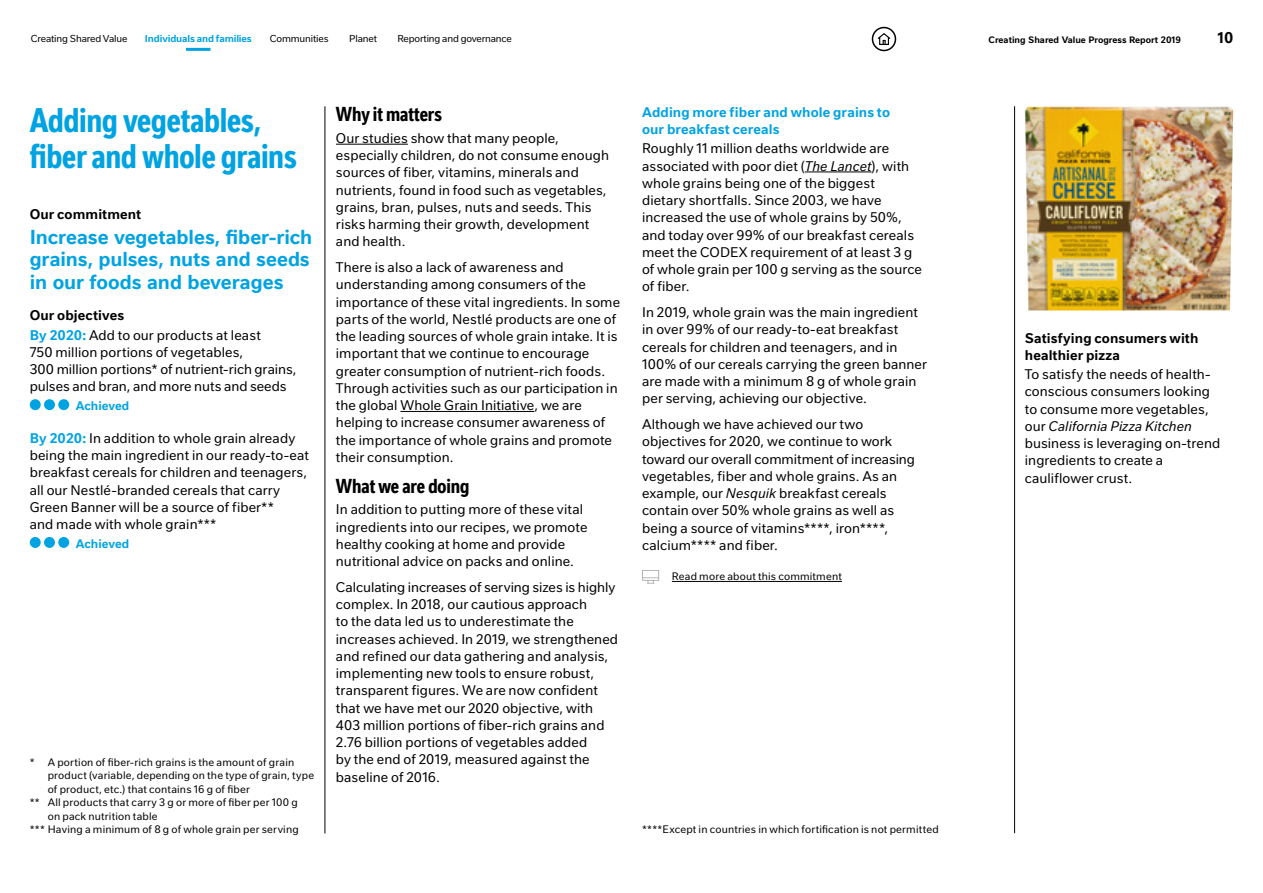
<style>
.page{position:relative;width:1263px;height:893px;background:#fff}
.page>*{position:absolute;margin:0;border:0;box-sizing:border-box;transform-origin:0 0}
.Heading_1_-_colour_a{font:700 condensed 33px/36px "Nestle Text";letter-spacing:-.005em;color:#00a3e2}
.t1{font:700 19.5px/22.5px "Nestle Text";letter-spacing:-.005em;color:#00a3e2}
.Heading_2_-_colour_a{font:700 condensed 19.5px "Nestle Text";letter-spacing:-.005em;color:#000}
.t2{font:700 15px "Nestle Text";color:#000}
.Body_copy{font:13.5px/17.2px "Nestle Text";letter-spacing:.005em;color:#000}
.Heading_3_-_colour_a{font:700 13.5px/17.2px "Nestle Text";letter-spacing:.01em;color:#000}
.Heading_3_-_colour_a-2{font:700 13.5px/17.2px "Nestle Text";letter-spacing:.01em;color:#00a3e2}
.Our_objectives___col{font:700 13.5px "Nestle Text";letter-spacing:.01em;color:#000}
.t3{font:700 12px "Nestle Text";color:#00a3e2}
.Read_more{font:10.5px/13.5px "Nestle Text";letter-spacing:.015em;color:#000}
.t4{font:9.75px "Nestle Text";letter-spacing:-.015em;color:#000}
.t5{font:700 9.75px "Nestle Text";letter-spacing:-.015em;color:#00a3e2}
.t6{font:700 9px "Nestle Text";color:#000}
.s1{font-style:italic}
.s2{font-weight:700;color:#00a3e2}
</style>
<div class="page">
<div style="left:30px;top:399px;width:11px;height:11px;background:#00a3e2;border-radius:50%"></div>
<div style="left:44px;top:399px;width:11px;height:11px;background:#00a3e2;border-radius:50%"></div>
<div style="left:59px;top:400px;width:9px;height:9px;background:#00a3e2;border-radius:50%"></div>
<div style="left:58px;top:399px;width:11px;height:11px;border:2px solid #00a3e2;border-radius:50%"></div>
<div style="left:30px;top:537px;width:11px;height:11px;background:#00a3e2;border-radius:50%"></div>
<div style="left:44px;top:537px;width:11px;height:11px;background:#00a3e2;border-radius:50%"></div>
<div style="left:59px;top:538px;width:9px;height:9px;background:#00a3e2;border-radius:50%"></div>
<div style="left:58px;top:537px;width:11px;height:11px;border:2px solid #00a3e2;border-radius:50%"></div>
<hr style="left:325px;top:106px;width:1px;height:727px;background:#000">
<img style="left:1025px;top:107px;width:208px;height:203px">
<hr style="left:1014px;top:106px;width:1px;height:727px;background:#000">
<hr style="left:336px;top:144px;width:72px;height:1px;background:#000">
<hr style="left:400px;top:411px;width:134px;height:1px;background:#000">
<hr style="left:805px;top:172px;width:67px;height:1px;background:#000">
<hr style="left:672px;top:581px;width:170px;height:1px;background:#000">
<svg style="left:642px;top:570px;width:17px;height:14px"></svg>
<div style="left:872px;top:27px;width:24px;height:24px;border:2px solid #000;border-radius:50%"></div>
<svg style="left:877px;top:33px;width:14px;height:12px"></svg>
<hr style="left:186px;top:48px;width:24px;height:3px;background:#00a3e2">
<p class="t4" style="left:31px;top:32px;width:98px">Creating Shared Value</p>
<p class="t5" style="left:145px;top:32px;width:108px">Individuals and families</p>
<p class="t4" style="left:270px;top:32px;width:60px">Communities</p>
<p class="t4" style="left:349px;top:32px;width:29px">Planet</p>
<p class="t4" style="left:397px;top:32px;width:116px">Reporting and governance</p>
<p class="t6" style="left:988px;top:33px;width:194px">Creating Shared Value Progress Report 2019</p>
<p class="t2" style="left:1217px;top:26px;width:17px">10</p>
<p class="Heading_3_-_colour_a-2" style="left:642px;top:102px;width:249px">Adding more fiber and whole grains to our breakfast cereals</p>
<p class="Body_copy" style="left:642px;top:139px;width:281px">Roughly 11 million deaths worldwide are associated with poor diet (<span class="s1">The Lancet</span>), with whole grains being one of the biggest dietary shortfalls. Since 2003, we have increased the use of whole grains by 50%, and today over 99% of our breakfast cereals meet the CODEX requirement of at least 3 g of whole grain per 100 g serving as the source of fiber.</p>
<p class="Body_copy" style="left:642px;top:303px;width:286px">In 2019, whole grain was the main ingredient in over 99% of our ready-to-eat breakfast cereals for children and teenagers, and in 100% of our cereals carrying the green banner are made with a minimum 8 g of whole grain per serving, achieving our objective.</p>
<p class="Body_copy" style="left:642px;top:415px;width:274px">Although we have achieved our two objectives for 2020, we continue to work toward our overall commitment of increasing vegetables, fiber and whole grains. As an example, our <span class="s1">Nesquik</span> breakfast cereals contain over 50% whole grains as well as being a source of vitamins****, iron****, calcium**** and fiber.</p>
<p class="Read_more" style="left:672px;top:569px;width:172px">Read more about this commitment</p>
<p class="Heading_2_-_colour_a" style="left:336px;top:100px;width:107px">Why it matters</p>
<p class="Body_copy" style="left:336px;top:129px;width:275px">Our studies show that many people, especially children, do not consume enough sources of fiber, vitamins, minerals and nutrients, found in food such as vegetables, grains, bran, pulses, nuts and seeds. This risks harming their growth, development and health.</p>
<p class="Body_copy" style="left:336px;top:258px;width:286px">There is also a lack of awareness and understanding among consumers of the importance of these vital ingredients. In some parts of the world, Nestlé products are one of the leading sources of whole grain intake. It is important that we continue to encourage greater consumption of nutrient-rich foods.<br>Through activities such as our participation in the global Whole Grain Initiative, we are helping to increase consumer awareness of the importance of whole grains and promote their consumption.</p>
<p class="Heading_2_-_colour_a" style="left:336px;top:471px;width:135px">What we are doing</p>
<p class="Body_copy" style="left:336px;top:500px;width:253px">In addition to putting more of these vital ingredients into our recipes, we promote healthy cooking at home and provide nutritional advice on packs and online.</p>
<p class="Body_copy" style="left:336px;top:578px;width:284px">Calculating increases of serving sizes is highly complex. In 2018, our cautious approach<br>to the data led us to underestimate the increases achieved. In 2019, we strengthened and refined our data gathering and analysis, implementing new tools to ensure robust, transparent figures. We are now confident that we have met our 2020 objective, with 403 million portions of fiber-rich grains and 2.76 billion portions of vegetables added<br>by the end of 2019, measured against the baseline of 2016.</p>
<p class="Heading_1_-_colour_a" style="left:30px;top:100px;width:268px">Adding vegetables, fiber and whole grains</p>
<p class="Heading_3_-_colour_a" style="left:30px;top:205px;width:113px">Our commitment</p>
<p class="t1" style="left:30px;top:224px;width:284px">Increase vegetables, fiber-rich grains, pulses, nuts and seeds in our foods and beverages</p>
<p class="Our_objectives___col" style="left:30px;top:305px;width:96px">Our objectives</p>
<p class="Body_copy" style="left:30px;top:325px;width:268px"><span class="s2">By 2020:</span> Add to our products at least<br>750 million portions of vegetables,<br>300 million portions* of nutrient-rich grains, pulses and bran, and more nuts and seeds</p>
<p class="t3" style="left:76px;top:397px;width:55px">Achieved</p>
<p class="Body_copy" style="left:30px;top:429px;width:281px"><span class="s2">By 2020:</span> In addition to whole grain already being the main ingredient in our ready-to-eat breakfast cereals for children and teenagers, all our Nestlé-branded cereals that carry Green Banner will be a source of fiber**<br>and made with whole grain***</p>
<p class="t3" style="left:76px;top:535px;width:55px">Achieved</p>
<p class="Read_more" style="left:48px;top:755px;width:268px;text-indent:-18px">* A portion of fiber-rich grains is the amount of grain product (variable, depending on the type of grain, type of product, etc.) that contains 16 g of fiber</p>
<p class="Read_more" style="left:48px;top:795px;width:252px;text-indent:-18px">** All products that carry 3 g or more of fiber per 100 g on pack nutrition table</p>
<p class="Read_more" style="left:30px;top:822px;width:270px">*** Having a minimum of 8 g of whole grain per serving</p>
<p class="Read_more" style="left:642px;top:822px;width:298px">****Except in countries in which fortification is not permitted</p>
<p class="Heading_3_-_colour_a" style="left:1025px;top:328px;width:175px">Satisfying consumers with healthier pizza</p>
<p class="Body_copy" style="left:1025px;top:365px;width:197px">To satisfy the needs of health&shy;conscious consumers looking to consume more vegetables, our <span class="s1">California Pizza Kitchen </span>business is leveraging on-trend ingredients to create a cauliflower crust.</p>
</div>
